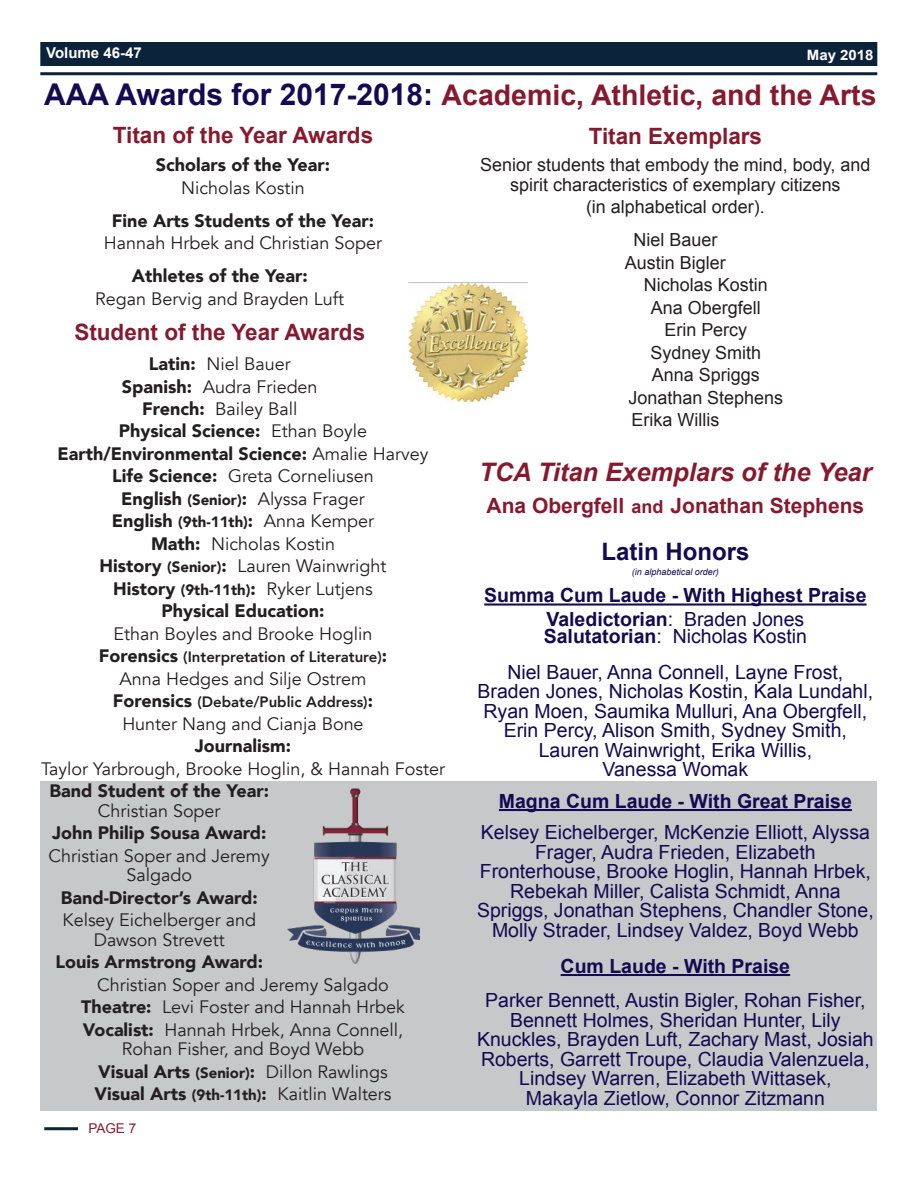
<style>
.page{position:relative;width:918px;height:1188px;background:#fff}
.page>*{position:absolute;margin:0;border:0;box-sizing:border-box;transform-origin:0 0}
.t1{font:700 28.5px "Arial";color:#87192f}
.t2{font:italic 700 25.5px "Arial";color:#87192f}
.t3{font:700 24px "Arial";color:#140952}
.t4{font:700 22.5px "Arial";color:#87192f}
.t5{font:700 21px "Arial";color:#87192f}
.t6{font:19.5px/19.5px "Arial";color:#140952;text-align:center}
.t7{font:700 19.5px/24px "Arial";color:#140952;text-align:center}
.t8{font:18px/22.5px "Avenir";color:#231f20;text-align:center}
.t9{font:900 18px "Avenir";color:#231f20}
.t10{font:18px/19.5px "Arial";color:#231f20;text-align:center}
.t11{font:800 15px "Avenir";color:#231f20}
.t12{font:900 15px "Avenir";color:#231f20}
.t13{font:700 15px "Arial";color:#fff}
.t14{font:700 14.25px "Arial";color:#fff;scale:1.05 1}
.t15{font:13.5px "Arial";color:#87192e}
.t16{font:italic 9px "Arial";color:#140952}
.s1{font-size:30px;color:#140952}
.s2{font-weight:900}
.s3{font-weight:400}
.s4{font-weight:900;font-size:15px}
.s5{font-size:18px}
.s6{font-weight:400;font-size:18px}
.s7{font-weight:900;font-size:18px}
.s8{font-weight:700}
</style>
<div class="page">
<div style="left:40px;top:781px;width:837px;height:329px;background:#c7c8ca"></div>
<div style="left:40px;top:42px;width:837px;height:24px;background:#0b233a"></div>
<hr style="left:40px;top:72px;width:837px;height:3px;background:#0b233a">
<hr style="left:44px;top:1127px;width:34px;height:3px;background:#0b233a">
<hr style="left:484px;top:603px;width:383px;height:3px;background:#140952">
<hr style="left:499px;top:809px;width:353px;height:2px;background:#140952">
<hr style="left:561px;top:974px;width:229px;height:2px;background:#140952">
<img style="left:408px;top:282px;width:119px;height:119px">
<img style="left:287px;top:788px;width:132px;height:175px">
<p class="t13" style="left:46px;top:43px;width:97px">Volume 46-47</p>
<p class="t14" style="left:807px;top:45px;width:65px">May 2018</p>
<h1 class="t1" style="left:44px;top:76px;width:834px"><span class="s1">AAA Awards for 2017-2018:</span> Academic, Athletic, and the Arts</h1>
<p class="t4" style="left:113px;top:120px;width:262px">Titan of the Year Awards</p>
<p class="t9" style="left:156px;top:150px;width:176px">Scholars of the Year:</p>
<p class="t8" style="left:181px;top:177px;width:125px">Nicholas Kostin</p>
<p class="t9" style="left:112px;top:205px;width:264px">Fine Arts Students of the Year:</p>
<p class="t8" style="left:104px;top:232px;width:280px">Hannah Hrbek and Christian Soper</p>
<p class="t9" style="left:132px;top:261px;width:177px">Athletes of the Year:</p>
<p class="t8" style="left:95px;top:288px;width:250px">Regan Bervig and Brayden Luft</p>
<p class="t4" style="left:74px;top:317px;width:292px">Student of the Year Awards</p>
<p class="t8" style="left:149px;top:353px;width:143px"><span class="s2">Latin:</span> Niel Bauer</p>
<p class="t8" style="left:122px;top:375px;width:197px"><span class="s2">Spanish:</span> Audra Frieden</p>
<p class="t8" style="left:142px;top:398px;width:157px"><span class="s2">French:</span> Bailey Ball</p>
<p class="t9" style="left:119px;top:416px;width:249px">Physical Science: <span class="s3">Ethan Boyle</span></p>
<p class="t9" style="left:57px;top:438px;width:373px">Earth/Environmental Science: <span class="s3">Amalie Harvey</span></p>
<p class="t8" style="left:112px;top:465px;width:263px"><span class="s2">Life Science:</span> Greta Corneliusen</p>
<p class="t8" style="left:121px;top:488px;width:245px"><span class="s2">English</span> <span class="s4">(Senior)</span><span class="s2">:</span> Alyssa Frager</p>
<p class="t12" style="left:112px;top:509px;width:264px"><span class="s5">English</span> (9th-11th)<span class="s5">:</span> <span class="s6">Anna Kemper</span></p>
<p class="t8" style="left:100px;top:533px;width:288px"><span class="s2">Math:</span> Nicholas Kostin<br><span class="s2">History</span> <span class="s4">(Senior)</span><span class="s2">:</span> Lauren Wainwright<br><span class="s2">History</span> <span class="s4">(9th-11th)</span><span class="s2">:</span> Ryker Lutjens<br><span class="s2">Physical Education:</span></p>
<p class="t8" style="left:114px;top:623px;width:260px">Ethan Boyles and Brooke Hoglin</p>
<p class="t11" style="left:99px;top:645px;width:290px"><span class="s7">Forensics</span> (Interpretation of Literature)<span class="s7">:</span></p>
<p class="t8" style="left:120px;top:668px;width:248px">Anna Hedges and Silje Ostrem</p>
<p class="t11" style="left:113px;top:690px;width:262px"><span class="s7">Forensics</span> (Debate/Public Address)<span class="s7">:</span></p>
<p class="t8" style="left:122px;top:713px;width:243px">Hunter Nang and Cianja Bone</p>
<p class="t9" style="left:195px;top:731px;width:98px">Journalism:</p>
<p class="t8" style="left:41px;top:758px;width:406px">Taylor Yarbrough, Brooke Hoglin, &amp; Hannah Foster</p>
<p class="t9" style="left:49px;top:776px;width:221px">Band Student of the Year:</p>
<p class="t8" style="left:98px;top:800px;width:124px">Christian Soper</p>
<p class="t9" style="left:52px;top:817px;width:216px">John Philip Sousa Award:</p>
<p class="t8" style="left:49px;top:846px;width:223px;line-height:19.5px">Christian Soper and Jeremy<br>Salgado</p>
<p class="t9" style="left:61px;top:882px;width:198px">Band-Director’s Award:</p>
<p class="t8" style="left:62px;top:911px;width:195px;line-height:19.5px">Kelsey Eichelberger and<br>Dawson Strevett</p>
<p class="t9" style="left:55px;top:946px;width:209px">Louis Armstrong Award:</p>
<p class="t8" style="left:81px;top:973px;width:325px">Christian Soper and Jeremy Salgado<br><span class="s2">Theatre:</span> Levi Foster and Hannah Hrbek<br><span class="s2">Vocalist:</span> Hannah Hrbek, Anna Connell,</p>
<p class="t8" style="left:94px;top:1038px;width:299px">Rohan Fisher, and Boyd Webb<br><span class="s2">Visual Arts</span> <span class="s4">(Senior)</span><span class="s2">:</span> Dillon Rawlings<br><span class="s2">Visual Arts</span> <span class="s4">(9th-11th)</span><span class="s2">:</span> Kaitlin Walters</p>
<p class="t15" style="left:88px;top:1120px;width:49px">PAGE 7</p>
<p class="t4" style="left:589px;top:122px;width:175px">Titan Exemplars</p>
<p class="t10" style="left:480px;top:156px;width:392px">Senior students that embody the mind, body, and spirit characteristics of exemplary citizens</p>
<p class="t10" style="left:586px;top:191px;width:180px;line-height:33px">(in alphabetical order).<br>Niel Bauer</p>
<p class="t10" style="left:625px;top:253px;width:102px">Austin Bigler</p>
<p class="t10" style="left:644px;top:276px;width:125px">Nicholas Kostin</p>
<p class="t10" style="left:651px;top:298px;width:111px">Ana Obergfell</p>
<p class="t10" style="left:664px;top:320px;width:84px">Erin Percy</p>
<p class="t10" style="left:650px;top:343px;width:112px">Sydney Smith</p>
<p class="t10" style="left:652px;top:365px;width:109px">Anna Spriggs</p>
<p class="t10" style="left:628px;top:388px;width:156px">Jonathan Stephens</p>
<p class="t10" style="left:631px;top:410px;width:89px">Erika Willis</p>
<h2 class="t2" style="left:479px;top:456px;width:394px">TCA Titan Exemplars of the Year</h2>
<p class="t5" style="left:487px;top:492px;width:379px">Ana Obergfell <span class="s5">and</span> Jonathan Stephens</p>
<h3 class="t3" style="left:601px;top:536px;width:150px">Latin Honors</h3>
<p class="t16" style="left:632px;top:566px;width:89px">(in alphabetical order)</p>
<p class="t7" style="left:484px;top:584px;width:384px">Summa Cum Laude - With Highest Praise<br>Valedictorian<span class="s3">: Braden Jones</span></p>
<p class="t6" style="left:507px;top:618px;width:338px;line-height:36px"><span class="s8">Salutatorian</span>: Nicholas Kostin<br>Niel Bauer, Anna Connell, Layne Frost,</p>
<p class="t6" style="left:478px;top:682px;width:397px">Braden Jones, Nicholas Kostin, Kala Lundahl, Ryan Moen, Saumika Mulluri, Ana Obergfell, Erin Percy, Alison Smith, Sydney Smith, Lauren Wainwright, Erika Willis,<br>Vanessa Womak</p>
<p class="t7" style="left:499px;top:790px;width:355px">Magna Cum Laude - With Great Praise</p>
<p class="t6" style="left:477px;top:823px;width:398px">Kelsey Eichelberger, McKenzie Elliott, Alyssa Frager, Audra Frieden, Elizabeth Fronterhouse, Brooke Hoglin, Hannah Hrbek, Rebekah Miller, Calista Schmidt, Anna Spriggs, Jonathan Stephens, Chandler Stone, Molly Strader, Lindsey Valdez, Boyd Webb</p>
<p class="t7" style="left:561px;top:955px;width:231px">Cum Laude - With Praise</p>
<p class="t6" style="left:477px;top:991px;width:398px">Parker Bennett, Austin Bigler, Rohan Fisher, Bennett Holmes, Sheridan Hunter, Lily Knuckles, Brayden Luft, Zachary Mast, Josiah Roberts, Garrett Troupe, Claudia Valenzuela, Lindsey Warren, Elizabeth Wittasek,<br>Makayla Zietlow, Connor Zitzmann</p>
</div>
